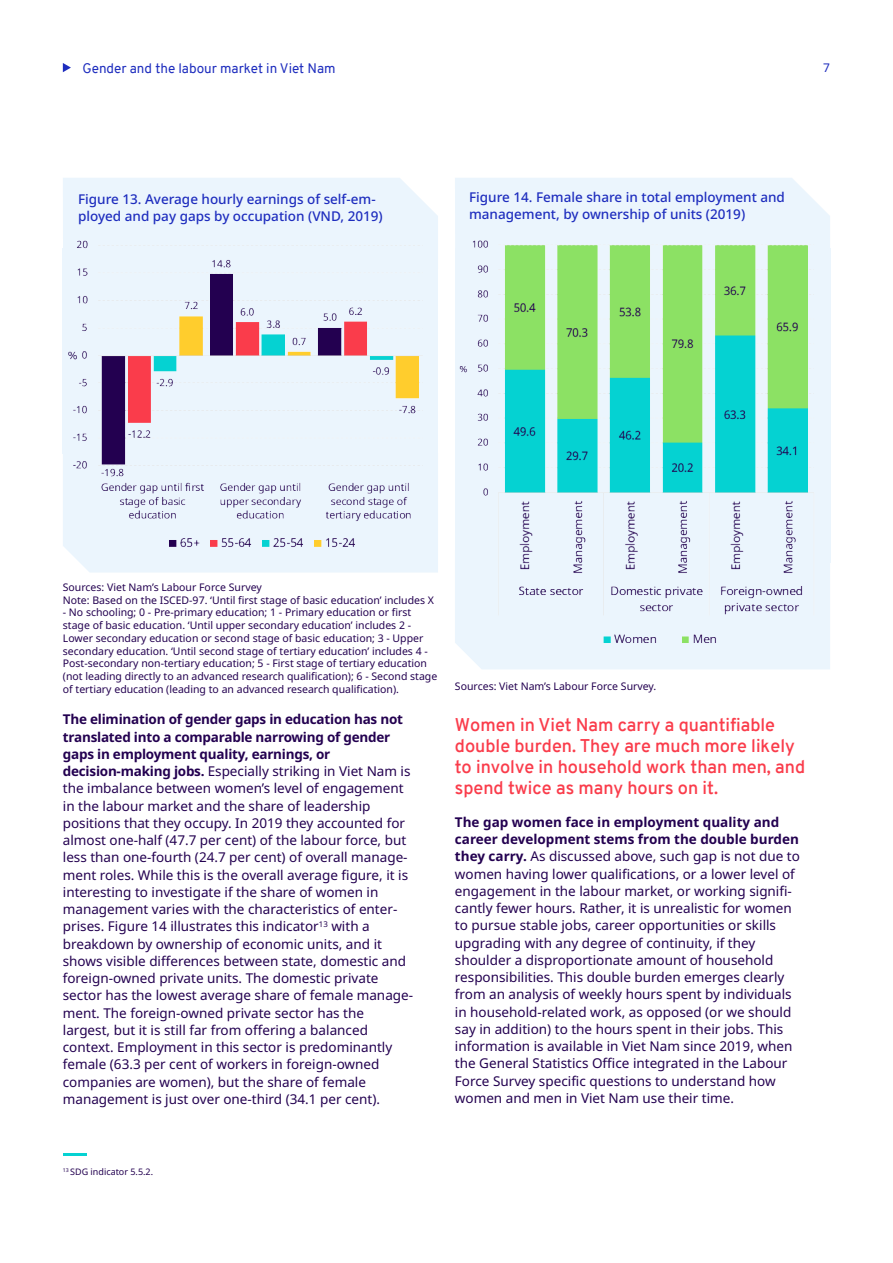
<style>
.page{position:relative;width:893px;height:1263px;background:#fff}
.page>*{position:absolute;margin:0;border:0;box-sizing:border-box;transform-origin:0 0}
.t1{font:600 18px/21px "Overpass";color:#fa3c4b}
.t2{font:13.5px/17.2px "Noto Sans";color:#230050}
.t3{font:500 13.5px/17.2px "Noto Sans";color:#1e2dbe}
.t4{font:13.5px "Overpass";color:#1e2dbe}
.t5{font:12px "Noto Sans";color:#1e2dbe}
.t6{font:10.5px/12.8px "Noto Sans";color:#230050}
.t7{font:9px "Noto Sans";color:#230050}
.s1{font-weight:700}
</style>
<div class="page">
<div style="left:458px;top:563px;width:372px;height:106px;background:#ebf5fd"></div>
<div style="left:455px;top:178px;width:375px;height:70px;background:#ebf5fd"></div>
<div style="left:455px;top:248px;width:375px;height:315px;background:#ebf5fd"></div>
<svg style="left:63px;top:63px;width:8px;height:9px"></svg>
<hr style="left:63px;top:1154px;width:24px;height:2px;background:#05d2d2">
<div style="left:71px;top:454px;width:367px;height:119px;background:#ebf5fd"></div>
<div style="left:63px;top:178px;width:375px;height:70px;background:#ebf5fd"></div>
<img style="left:62px;top:234px;width:370px;height:319px">
<img style="left:455px;top:234px;width:367px;height:411px">
<p class="t4" style="left:82px;top:58px;width:255px">Gender and the labour market in Viet Nam</p>
<p class="t5" style="left:823px;top:59px;width:8px">7</p>
<p class="t3" style="left:78px;top:190px;width:306px">Figure 13. Average hourly earnings of self-em&shy;ployed and pay gaps by occupation (VND, 2019)</p>
<p class="t3" style="left:469px;top:189px;width:317px">Figure 14. Female share in total employment and management, by ownership of units (2019)</p>
<p class="t6" style="left:63px;top:581px;width:373px">Sources: Viet Nam’s Labour Force Survey<br>Note: Based on the ISCED-97. ‘Until first stage of basic education’ includes X</p>
<p class="t6" style="left:63px;top:606px;width:376px">- No schooling; 0 - Pre-primary education; 1 - Primary education or first stage of basic education. ‘Until upper secondary education’ includes 2 - Lower secondary education or second stage of basic education; 3 - Upper secondary education. ‘Until second stage of tertiary education’ includes 4 - Post-secondary non-tertiary education; 5 - First stage of tertiary education (not leading directly to an advanced research qualification); 6 - Second stage of tertiary education (leading to an advanced research qualification).</p>
<p class="t2" style="left:63px;top:711px;width:352px"><span class="s1">The elimination of gender gaps in education has not translated into a comparable narrowing of gender gaps in employment quality, earnings, or decision-making jobs.</span> Especially striking in Viet Nam is the imbalance between women’s level of engagement in the labour market and the share of leadership positions that they occupy. In 2019 they accounted for almost one-half (47.7 per cent) of the labour force, but less than one-fourth (24.7 per cent) of overall manage&shy;ment roles. While this is the overall average figure, it is interesting to investigate if the share of women in management varies with the characteristics of enter&shy;prises. Figure 14 illustrates this indicator<sup>13</sup> with a breakdown by ownership of economic units, and it shows visible differences between state, domestic and foreign-owned private units. The domestic private sector has the lowest average share of female manage&shy;ment. The foreign-owned private sector has the largest, but it is still far from offering a balanced context. Employment in this sector is predominantly female (63.3 per cent of workers in foreign-owned companies are women), but the share of female management is just over one-third (34.1 per cent).</p>
<p class="t6" style="left:455px;top:680px;width:203px">Sources: Viet Nam’s Labour Force Survey.</p>
<h1 class="t1" style="left:455px;top:714px;width:352px">Women in Viet Nam carry a quantifiable double burden. They are much more likely to involve in household work than men, and spend twice as many hours on it.</h1>
<p class="t2" style="left:455px;top:814px;width:346px"><span class="s1">The gap women face in employment quality and career development stems from the double burden they carry.</span> As discussed above, such gap is not due to women having lower qualifications, or a lower level of engagement in the labour market, or working signifi&shy;cantly fewer hours. Rather, it is unrealistic for women to pursue stable jobs, career opportunities or skills upgrading with any degree of continuity, if they shoulder a disproportionate amount of household responsibilities. This double burden emerges clearly from an analysis of weekly hours spent by individuals in household-related work, as opposed (or we should say in addition) to the hours spent in their jobs. This information is available in Viet Nam since 2019, when the General Statistics Office integrated in the Labour Force Survey specific questions to understand how women and men in Viet Nam use their time.</p>
<p class="t7" style="left:63px;top:1165px;width:92px"><sup>13</sup> SDG indicator 5.5.2.</p>
</div>
